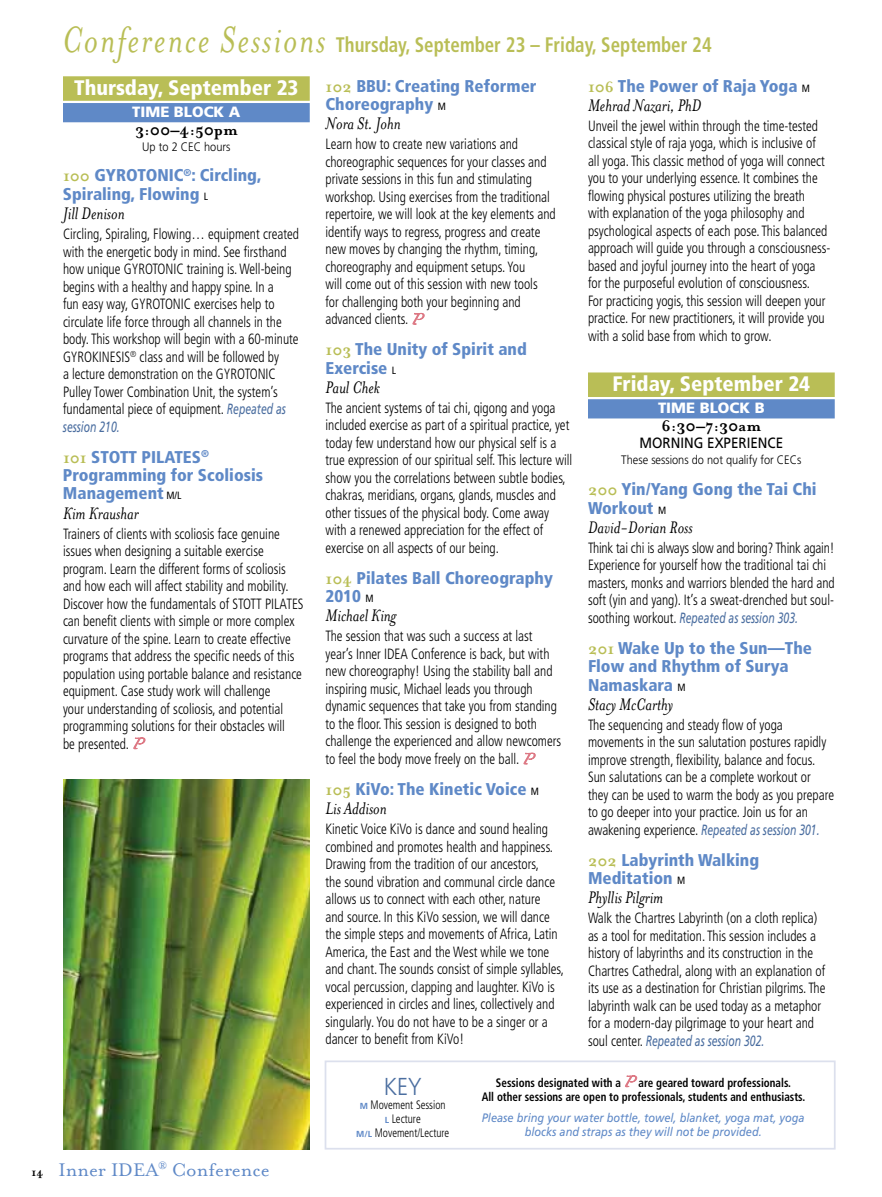
<style>
.page{position:relative;width:882px;height:1197px;background:#fff}
.page>*{position:absolute;margin:0;border:0;box-sizing:border-box;transform-origin:0 0}
.t1{font:300 24.5px "Frutiger";color:#4b6ea0;scale:.9 1}
.t2{font:700 condensed 21px "Frutiger";color:#b9be56;scale:.9 1}
.t3{font:900 condensed 21px "Frutiger";color:#fff}
.t4{font:21px "Mrs Eaves Roman";color:#5f89c7}
.t5{font:italic 19.25px "Mrs Eaves";color:#000;scale:.9 1}
.t6{font:700 17.5px "Mrs Eaves";color:#000}
.t7{font:900 condensed 17.15px/18.4px "Frutiger";color:#5f89c7}
.t8{font:300 condensed 14.88px/17.5px "Frutiger";color:#000;scale:.9 1}
.t9{font:900 14.88px "Frutiger";color:#fff}
.t10{font:14.88px "Frutiger";color:#000;scale:.9 1}
.t11{font:700 condensed 12.25px/14px "Frutiger";color:#000;text-align:center;scale:.9 1}
.t12{font:italic 12.25px/14px "Frutiger";color:#5f89c7;text-align:center;scale:.9 1}
.t13{font:300 12.25px "Frutiger";color:#000;scale:.9 1}
.t14{font:300 condensed 12.25px/14px "Frutiger";color:#000;text-align:center;scale:.9 1}
.s1{font-family:"Mrs Eaves";font-weight:400;font-style:italic;font-stretch:normal;font-size:42px}
.s2{font-family:"Mrs Eaves";font-weight:700;font-stretch:normal;color:#b9be56}
.s3{font-weight:400;font-size:10.5px;color:#000}
.s4{font-weight:400;font-style:italic;font-stretch:normal;color:#4b6ea0}
.s5{font-family:"Zapfino";font-weight:400;font-stretch:normal;font-size:9.62px;color:#dd7884}
.s6{font-family:"Mrs Eaves";font-weight:700;font-size:12.25px;color:#000}
.s7{font-weight:700;font-stretch:normal;font-size:8.75px;color:#5f89c7}
</style>
<div class="page">
<div style="left:63px;top:76px;width:247px;height:25px;background:#b9be56"></div>
<div style="left:63px;top:103px;width:247px;height:19px;background:#5f89c7"></div>
<svg style="left:134px;top:737px;width:11px;height:12px"></svg>
<svg style="left:413px;top:313px;width:12px;height:12px"></svg>
<svg style="left:524px;top:753px;width:12px;height:11px"></svg>
<div style="left:588px;top:372px;width:247px;height:25px;background:#b9be56"></div>
<div style="left:588px;top:399px;width:247px;height:19px;background:#5f89c7"></div>
<div style="left:325px;top:1060px;width:511px;height:90px;border:2px solid #dce0ed"></div>
<svg style="left:625px;top:1075px;width:12px;height:12px"></svg>
<img style="left:63px;top:779px;width:247px;height:371px">
<h2 class="t2" style="left:62px;top:32px;width:724px"><span class="s1">Conference Sessions</span> Thursday, September 23 – Friday, September 24</h2>
<h2 class="t3" style="left:74px;top:75px;width:226px">Thursday, September 23</h2>
<p class="t9" style="left:132px;top:103px;width:110px">TIME BLOCK A</p>
<p class="t6" style="left:135px;top:119px;width:104px">3:00–4:50pm</p>
<p class="t13" style="left:142px;top:139px;width:100px">Up to 2 CEC hours</p>
<p class="t7" style="left:63px;top:166px;width:200px"><span class="s2">100</span> GYROTONIC<sup>®</sup>: Circling,<br>Spiraling, Flowing <span class="s3">L</span></p>
<p class="t5" style="left:63px;top:203px;width:70px">Jill Denison</p>
<p class="t8" style="left:63px;top:225px;width:264px">Circling, Spiraling, Flowing… equipment created with the energetic body in mind. See firsthand how unique GYROTONIC training is. Well-being begins with a healthy and happy spine. In a<br>fun easy way, GYROTONIC exercises help to circulate life force through all channels in the body. This workshop will begin with a 60-minute GYROKINESIS<sup>®</sup> class and will be followed by<br>a lecture demonstration on the GYROTONIC Pulley Tower Combination Unit, the system’s fundamental piece of equipment. <span class="s4">Repeated as session 210.</span></p>
<p class="t7" style="left:63px;top:447px;width:202px"><span class="s2">101</span> STOTT PILATES<sup>®<br></sup>Programming for Scoliosis<br>Management <span class="s3">M/L</span></p>
<p class="t5" style="left:63px;top:502px;width:86px">Kim Kraushar</p>
<p class="t8" style="left:63px;top:525px;width:269px">Trainers of clients with scoliosis face genuine issues when designing a suitable exercise program. Learn the different forms of scoliosis and how each will affect stability and mobility.<br>Discover how the fundamentals of STOTT PILATES can benefit clients with simple or more complex curvature of the spine. Learn to create effective programs that address the specific needs of this population using portable balance and resistance equipment. Case study work will challenge<br>your understanding of scoliosis, and potential programming solutions for their obstacles will<br>be presented. <span class="s5">P</span></p>
<h2 class="t4" style="left:32px;top:1158px;width:240px"><span class="s6">14</span> Inner IDEA<sup>®</sup> Conference</h2>
<p class="t7" style="left:326px;top:76px;width:213px"><span class="s2">102</span> BBU: Creating Reformer<br>Choreography <span class="s3">M</span></p>
<p class="t5" style="left:326px;top:113px;width:85px">Nora St. John</p>
<p class="t8" style="left:326px;top:136px;width:257px">Learn how to create new variations and choreographic sequences for your classes and private sessions in this fun and stimulating workshop. Using exercises from the traditional repertoire, we will look at the key elements and identify ways to regress, progress and create new moves by changing the rhythm, timing, choreography and equipment setups. You<br>will come out of this session with new tools<br>for challenging both your beginning and advanced clients. <span class="s5">P</span></p>
<p class="t7" style="left:326px;top:340px;width:203px"><span class="s2">103</span> The Unity of Spirit and<br>Exercise <span class="s3">L</span></p>
<p class="t5" style="left:326px;top:377px;width:62px">Paul Chek</p>
<p class="t8" style="left:326px;top:399px;width:276px">The ancient systems of tai chi, qigong and yoga included exercise as part of a spiritual practice, yet today few understand how our physical self is a true expression of our spiritual self. This lecture will show you the correlations between subtle bodies, chakras, meridians, organs, glands, muscles and other tissues of the physical body. Come away with a renewed appreciation for the effect of exercise on all aspects of our being.</p>
<p class="t7" style="left:326px;top:569px;width:229px"><span class="s2">104</span> Pilates Ball Choreography<br>2010 <span class="s3">M</span></p>
<p class="t5" style="left:326px;top:605px;width:80px">Michael King</p>
<p class="t8" style="left:326px;top:628px;width:263px">The session that was such a success at last year’s Inner IDEA Conference is back, but with new choreography! Using the stability ball and inspiring music, Michael leads you through dynamic sequences that take you from standing to the floor. This session is designed to both challenge the experienced and allow newcomers to feel the body move freely on the ball. <span class="s5">P</span></p>
<p class="t7" style="left:326px;top:780px;width:215px"><span class="s2">105</span> KiVo: The Kinetic Voice <span class="s3">M</span></p>
<p class="t5" style="left:326px;top:798px;width:70px">Lis Addison</p>
<p class="t8" style="left:326px;top:820px;width:266px">Kinetic Voice KiVo is dance and sound healing combined and promotes health and happiness.<br>Drawing from the tradition of our ancestors,<br>the sound vibration and communal circle dance allows us to connect with each other, nature<br>and source. In this KiVo session, we will dance the simple steps and movements of Africa, Latin America, the East and the West while we tone and chant. The sounds consist of simple syllables, vocal percussion, clapping and laughter. KiVo is experienced in circles and lines, collectively and singularly. You do not have to be a singer or a dancer to benefit from KiVo!</p>
<p class="t7" style="left:588px;top:76px;width:224px"><span class="s2">106</span> The Power of Raja Yoga <span class="s3">M</span></p>
<p class="t5" style="left:588px;top:95px;width:127px">Mehrad Nazari, PhD</p>
<p class="t8" style="left:588px;top:117px;width:271px">Unveil the jewel within through the time-tested classical style of raja yoga, which is inclusive of all yoga. This classic method of yoga will connect you to your underlying essence. It combines the flowing physical postures utilizing the breath<br>with explanation of the yoga philosophy and psychological aspects of each pose. This balanced approach will guide you through a consciousness&shy;based and joyful journey into the heart of yoga for the purposeful evolution of consciousness.<br>For practicing yogis, this session will deepen your practice. For new practitioners, it will provide you with a solid base from which to grow.</p>
<h2 class="t3" style="left:613px;top:371px;width:199px">Friday, September 24</h2>
<p class="t9" style="left:658px;top:399px;width:107px">TIME BLOCK B</p>
<p class="t6" style="left:662px;top:416px;width:101px">6:30–7:30am</p>
<p class="t10" style="left:640px;top:435px;width:161px">MORNING EXPERIENCE</p>
<p class="t13" style="left:621px;top:453px;width:202px">These sessions do not qualify for CECs</p>
<p class="t7" style="left:588px;top:480px;width:230px"><span class="s2">200</span> Yin/Yang Gong the Tai Chi<br>Workout <span class="s3">M</span></p>
<p class="t5" style="left:588px;top:517px;width:118px">David-Dorian Ross</p>
<p class="t8" style="left:588px;top:539px;width:276px">Think tai chi is always slow and boring? Think again!<br>Experience for yourself how the traditional tai chi masters, monks and warriors blended the hard and soft (yin and yang). It’s a sweat-drenched but soul&shy;soothing workout. <span class="s4">Repeated as session 303.</span></p>
<p class="t7" style="left:588px;top:639px;width:226px"><span class="s2">201</span> Wake Up to the Sun—The<br>Flow and Rhythm of Surya<br>Namaskara <span class="s3">M</span></p>
<p class="t5" style="left:588px;top:694px;width:96px">Stacy McCarthy</p>
<p class="t8" style="left:588px;top:716px;width:275px">The sequencing and steady flow of yoga movements in the sun salutation postures rapidly improve strength, flexibility, balance and focus.<br>Sun salutations can be a complete workout or they can be used to warm the body as you prepare to go deeper into your practice. Join us for an awakening experience. <span class="s4">Repeated as session 301.</span></p>
<p class="t7" style="left:588px;top:851px;width:173px"><span class="s2">202</span> Labyrinth Walking<br>Meditation <span class="s3">M</span></p>
<p class="t5" style="left:588px;top:887px;width:85px">Phyllis Pilgrim</p>
<p class="t8" style="left:588px;top:910px;width:265px">Walk the Chartres Labyrinth (on a cloth replica) as a tool for meditation. This session includes a history of labyrinths and its construction in the Chartres Cathedral, along with an explanation of its use as a destination for Christian pilgrims. The labyrinth walk can be used today as a metaphor for a modern-day pilgrimage to your heart and soul center. <span class="s4">Repeated as session 302.</span></p>
<h1 class="t1" style="left:384px;top:1073px;width:44px">KEY</h1>
<p class="t14" style="left:356px;top:1098px;width:105px"><span class="s7">M</span> Movement Session<br><span class="s7">L</span> Lecture<br><span class="s7">M/L</span> Movement/Lecture</p>
<p class="t11" style="left:482px;top:1075px;width:361px">Sessions designated with a <span class="s5">P</span> are geared toward professionals.<br>All other sessions are open to professionals, students and enthusiasts.</p>
<p class="t12" style="left:482px;top:1111px;width:360px">Please bring your water bottle, towel, blanket, yoga mat, yoga blocks and straps as they will not be provided.</p>
</div>
